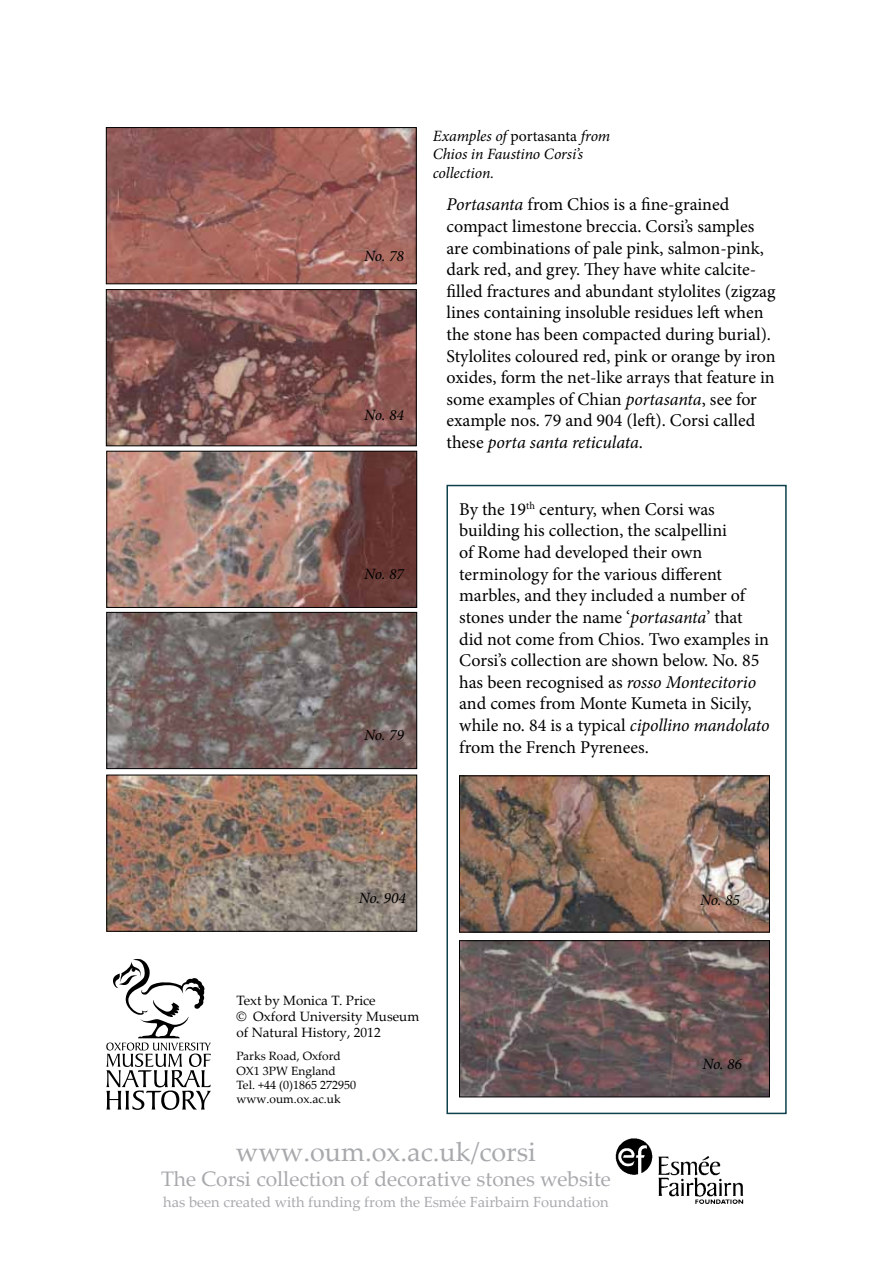
<style>
.page{position:relative;width:893px;height:1263px;background:#fff}
.page>*{position:absolute;margin:0;border:0;box-sizing:border-box;transform-origin:0 0}
.t1{font:27px "Palatino Linotype";color:#a7a9ac}
.t2{font:21px "Palatino Linotype";color:#a7a9ac}
.t3{font:18px/21.6px "Minion Pro";color:#000}
.t4{font:italic 15.75px/18.9px "Minion Pro";letter-spacing:-.01em;color:#000}
.t5{font:14.7px "Palatino Linotype";color:#a7a9ac}
.t6{font:13.5px/16.2px "Palatino Linotype";color:#000}
.t7{font:12px/14.4px "Palatino Linotype";color:#000}
.s1{font-style:normal}
.s2{font-style:italic}
</style>
<div class="page">
<img style="left:108px;top:291px;width:306px;height:153px">
<div style="left:106px;top:289px;width:310px;height:157px;border:1px solid #000"></div>
<img style="left:109px;top:777px;width:306px;height:152px">
<img style="left:109px;top:453px;width:306px;height:153px">
<div style="left:107px;top:451px;width:310px;height:157px;border:1px solid #000"></div>
<img style="left:109px;top:614px;width:306px;height:153px">
<div style="left:107px;top:612px;width:310px;height:157px;border:1px solid #000"></div>
<img style="left:108px;top:129px;width:306px;height:153px">
<div style="left:106px;top:127px;width:310px;height:157px;border:1px solid #000"></div>
<div style="left:446px;top:485px;width:341px;height:629px;border:2px solid #0e414c"></div>
<img style="left:461px;top:778px;width:307px;height:152px">
<div style="left:459px;top:776px;width:311px;height:156px;border:1px solid #000"></div>
<img style="left:461px;top:942px;width:307px;height:153px">
<div style="left:459px;top:940px;width:311px;height:157px;border:1px solid #000"></div>
<img style="left:615px;top:1138px;width:129px;height:66px">
<svg style="left:106px;top:959px;width:105px;height:151px"></svg>
<p class="t4" style="left:364px;top:246px;width:41px">No. 78</p>
<p class="t4" style="left:364px;top:406px;width:41px">No. 84</p>
<p class="t4" style="left:364px;top:564px;width:41px">No. 87</p>
<p class="t4" style="left:364px;top:726px;width:41px">No. 79</p>
<p class="t4" style="left:433px;top:126px;width:179px">Examples of <span class="s1">portasanta</span> from<br>Chios in Faustino Corsi’s collection.</p>
<p class="t3" style="left:446px;top:194px;width:331px"><span class="s2">Portasanta</span> from Chios is a fine-grained compact limestone breccia. Corsi’s samples are combinations of pale pink, salmon-pink, dark red, and grey. They have white calcite&shy;filled fractures and abundant stylolites (zigzag lines containing insoluble residues left when the stone has been compacted during burial).<br>Stylolites coloured red, pink or orange by iron oxides, form the net-like arrays that feature in some examples of Chian <span class="s2">portasanta</span>, see for example nos. 79 and 904 (left). Corsi called these <span class="s2">porta santa reticulata</span>.</p>
<p class="t3" style="left:459px;top:498px;width:312px">By the 19<sup>th</sup> century, when Corsi was building his collection, the scalpellini<br>of Rome had developed their own terminology for the various different marbles, and they included a number of stones under the name ‘<span class="s2">portasanta</span>’ that did not come from Chios. Two examples in Corsi’s collection are shown below. No. 85 has been recognised as <span class="s2">rosso Montecitorio </span>and comes from Monte Kumeta in Sicily, while no. 84 is a typical <span class="s2">cipollino mandolato </span>from the French Pyrenees.</p>
<p class="t4" style="left:359px;top:888px;width:49px">No. 904</p>
<p class="t4" style="left:700px;top:890px;width:41px">No. 85</p>
<p class="t6" style="left:236px;top:992px;width:184px">Text by Monica T. Price<br>© Oxford University Museum of Natural History, 2012</p>
<p class="t7" style="left:236px;top:1048px;width:121px">Parks Road, Oxford<br>OX1 3PW England<br>Tel. +44 (0)1865 272950 www.oum.ox.ac.uk</p>
<h1 class="t1" style="left:236px;top:1133px;width:302px">www.oum.ox.ac.uk/corsi</h1>
<p class="t2" style="left:161px;top:1164px;width:451px">The Corsi collection of decorative stones website</p>
<p class="t5" style="left:163px;top:1191px;width:447px">has been created with funding from the Esmée Fairbairn Foundation</p>
<p class="t4" style="left:702px;top:1054px;width:41px">No. 86</p>
</div>
